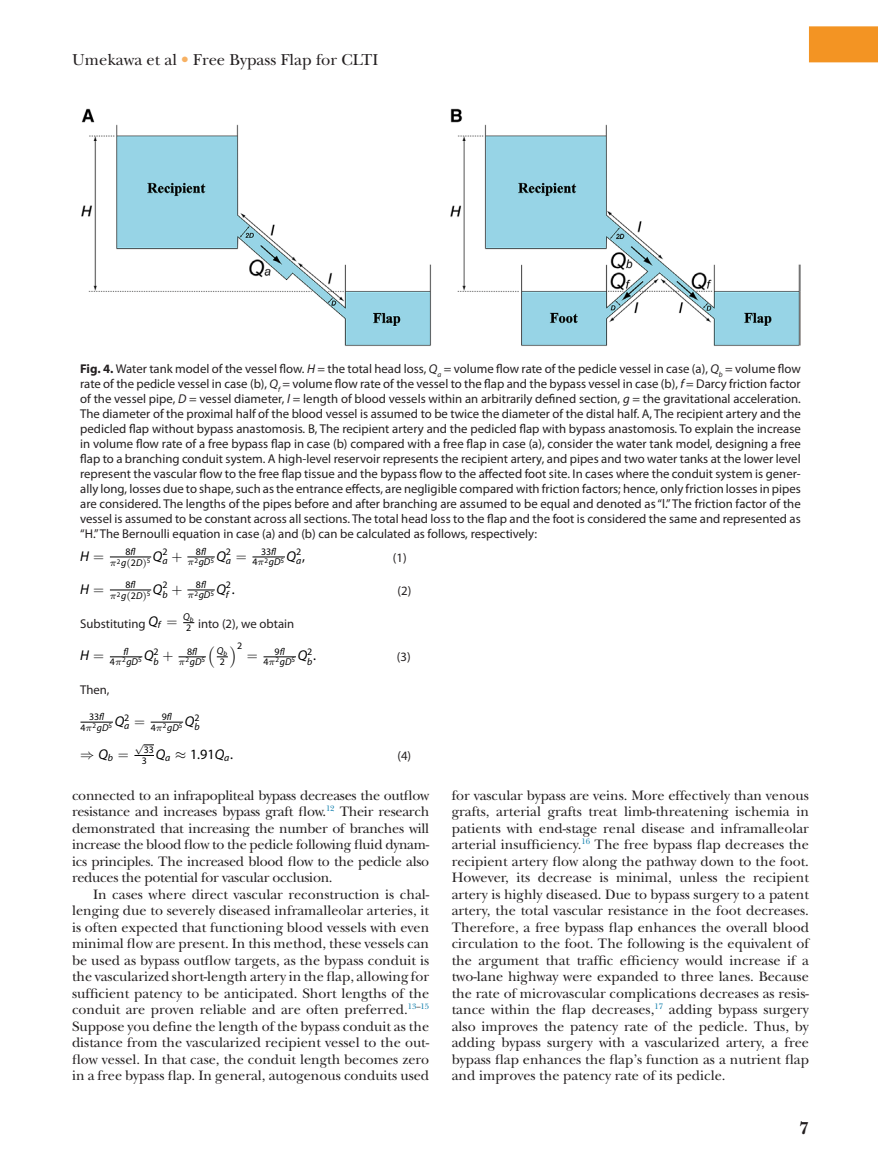
<style>
.page{position:relative;width:878px;height:1175px;background:#fff}
.page>*{position:absolute;margin:0;border:0;box-sizing:border-box;transform-origin:0 0}
.t1{font:700 18px "New Baskerville Std";color:#231f20}
.t2{font:16.5px "New Baskerville Std";color:#231f20}
.t3{font:14.25px/16.5px "New Baskerville Std";color:#231f20;text-align:justify}
.t4{font:14.25px "Myriad Pro";color:#000}
.t5{font:italic 14.25px "Myriad Pro";color:#000}
.t6{font:14.25px "CMSY10";color:#000}
.t7{font:14.25px "Yhcmex";color:#000}
.t8{font:12.75px/15px "Myriad Pro";color:#231f20;text-align:justify}
.t9{font:italic 9.9px/10.9px "Myriad Pro";color:#000;text-align:center}
.t10{font:9.9px "Myriad Pro";color:#000}
.t11{font:9.9px "CMSY7";color:#000}
.t12{font:7.05px "Myriad Pro";color:#000}
.s1{color:#f7b163}
.s2{font-weight:700}
.s3{font-style:italic}
.s4{font-family:"CMR10";font-style:normal}
.s5{font-style:normal}
.s6{font-family:"CMR10";font-style:normal;font-size:14.25px}
.s7{font-family:"CMMI7";font-size:9.9px}
.s8{font-style:italic;font-size:9.9px}
.s9{font-family:"CMR7";font-size:9.9px}
.s10{font-size:9.9px}
.s11{font-family:"CMMI7"}
.s12{font-style:italic;font-size:14.25px}
.s13{font-style:italic;font-size:14.25px;color:#000}
.s14{font-style:italic;font-size:9.9px;color:#000}
.s15{font-family:"CMR10";font-size:14.25px;color:#000}
.s16{font-family:"Myriad Pro";font-style:italic}
.s17{font-family:"CMR10"}
.s18{font-family:"CMSY10"}
</style>
<div class="page">
<div style="left:808px;top:26px;width:70px;height:36px;background:#f39423"></div>
<img style="left:81px;top:108px;width:719px;height:238px">
<hr style="left:110px;top:556px;width:41px;height:1px;background:#000">
<svg style="left:187px;top:556px;width:28px;height:1px"></svg>
<hr style="left:252px;top:556px;width:33px;height:1px;background:#000">
<hr style="left:110px;top:589px;width:41px;height:1px;background:#000">
<svg style="left:187px;top:589px;width:28px;height:1px"></svg>
<hr style="left:110px;top:656px;width:32px;height:1px;background:#000">
<svg style="left:178px;top:656px;width:28px;height:1px"></svg>
<hr style="left:263px;top:656px;width:33px;height:1px;background:#000">
<hr style="left:80px;top:722px;width:33px;height:1px;background:#000">
<hr style="left:151px;top:722px;width:32px;height:1px;background:#000">
<svg style="left:134px;top:755px;width:20px;height:1px"></svg>
<p class="t2" style="left:72px;top:50px;width:308px">Umekawa et al <span class="s1">•</span> Free Bypass Flap for CLTI</p>
<p class="t8" style="left:80px;top:361px;width:722px"><span class="s2">Fig. 4.</span> Water tank model of the vessel flow. <span class="s3">H</span> = the total head loss, <span class="s3">Q</span><sub>a</sub> = volume flow rate of the pedicle vessel in case (a), <span class="s3">Q</span><sub>b</sub> = volume flow rate of the pedicle vessel in case (b), <span class="s3">Q</span><sub>f</sub> = volume flow rate of the vessel to the flap and the bypass vessel in case (b), <span class="s3">f</span> = Darcy friction factor of the vessel pipe, <span class="s3">D</span> = vessel diameter, <span class="s3">l</span> = length of blood vessels within an arbitrarily defined section, <span class="s3">g</span> = the gravitational acceleration.<br>The diameter of the proximal half of the blood vessel is assumed to be twice the diameter of the distal half. A, The recipient artery and the pedicled flap without bypass anastomosis. B, The recipient artery and the pedicled flap with bypass anastomosis. To explain the increase in volume flow rate of a free bypass flap in case (b) compared with a free flap in case (a), consider the water tank model, designing a free flap to a branching conduit system. A high-level reservoir represents the recipient artery, and pipes and two water tanks at the lower level represent the vascular flow to the free flap tissue and the bypass flow to the affected foot site. I n cases where the conduit system is gener&shy;ally long, losses due to shape, such as the entrance effects, are negligible compared with friction factors; hence, only friction losses in pipes are considered. The lengths of the pipes before and after branching are assumed to be equal and denoted as “l.” The friction factor of the vessel is assumed to be constant across all sections. The total head loss to the flap and the foot is considered the same and represented as “H.” The Bernoulli equation in case (a) and (b) can be calculated as follows, respectively:</p>
<p class="t5" style="left:80px;top:547px;width:25px">H <span class="s4">=</span></p>
<p class="t9" style="left:125px;top:546px;width:12px"><span class="s5">8</span>fl</p>
<p class="t9" style="left:162px;top:546px;width:45px">a<span class="s6">+</span> <span class="s5">8</span>fl</p>
<p class="t9" style="left:226px;top:546px;width:52px">a <span class="s6">=</span> <span class="s5">33</span>fl</p>
<p class="t12" style="left:110px;top:556px;width:59px"><span class="s7">π</span>2<span class="s8">g</span><span class="s9">(</span><span class="s10">2</span><span class="s8">D</span><span class="s9">)</span>5 <sup>Q</sup><sup>2</sup></p>
<p class="t12" style="left:187px;top:556px;width:45px"><span class="s7">π</span>2<span class="s8">gD</span>5 <sup>Q</sup><sup>2</sup></p>
<p class="t10" style="left:252px;top:551px;width:50px">4<span class="s11">π</span><sub>2</sub><span class="s3">gD</span><sub>5</sub> <span class="s12">Q</span>2</p>
<p class="t9" style="left:296px;top:555px;width:10px">a<sup>,</sup></p>
<p class="t8" style="left:393px;top:550px;width:15px">(1)</p>
<p class="t5" style="left:80px;top:580px;width:25px">H <span class="s4">=</span></p>
<p class="t9" style="left:125px;top:579px;width:12px"><span class="s5">8</span>fl</p>
<p class="t9" style="left:162px;top:579px;width:45px">b<span class="s6">+</span> <span class="s5">8</span>fl</p>
<p class="t12" style="left:110px;top:589px;width:59px"><span class="s7">π</span>2<span class="s8">g</span><span class="s9">(</span><span class="s10">2</span><span class="s8">D</span><span class="s9">)</span>5 <sup>Q</sup><sup>2</sup></p>
<p class="t12" style="left:187px;top:589px;width:45px"><span class="s7">π</span>2<span class="s8">gD</span>5 <sup>Q</sup><sup>2</sup></p>
<p class="t9" style="left:226px;top:588px;width:10px">f <sup>.</sup></p>
<p class="t8" style="left:397px;top:583px;width:15px">(2)</p>
<p class="t8" style="left:80px;top:616px;width:115px">Substituting <span class="s13">Q</span><span class="s14">f</span> <span class="s15">=</span> <sup>Q</sup><sup>b</sup></p>
<p class="t8" style="left:186px;top:616px;width:109px"><sub>2</sub> into (2), we obtain</p>
<p class="t12" style="left:178px;top:655px;width:28px"><span class="s7">π</span>2<span class="s8">gD</span>5</p>
<p class="t7" style="left:207px;top:633px;width:9px">Ä</p>
<p class="t9" style="left:217px;top:645px;width:12px">Q<sub>b<br></sub><span class="s5">2</span></p>
<p class="t7" style="left:229px;top:633px;width:14px">ä<sub>2</sub></p>
<p class="t9" style="left:247px;top:646px;width:40px"><span class="s6">=</span> <span class="s5">9</span>fl</p>
<p class="t5" style="left:80px;top:647px;width:25px">H <span class="s4">=</span></p>
<p class="t9" style="left:124px;top:646px;width:7px">fl</p>
<p class="t9" style="left:153px;top:646px;width:45px">b<span class="s6">+</span> <span class="s5">8</span>fl</p>
<p class="t10" style="left:110px;top:651px;width:50px">4<span class="s11">π</span><sub>2</sub><span class="s3">gD</span><sub>5</sub> <span class="s12">Q</span>2</p>
<p class="t10" style="left:263px;top:651px;width:50px">4<span class="s11">π</span><sub>2</sub><span class="s3">gD</span><sub>5</sub> <span class="s12">Q</span>2</p>
<p class="t9" style="left:307px;top:655px;width:10px">b<sup>.</sup></p>
<p class="t8" style="left:397px;top:649px;width:15px">(3)</p>
<p class="t8" style="left:80px;top:682px;width:31px">Then,</p>
<p class="t10" style="left:89px;top:710px;width:17px">33<span class="s3">fl</span></p>
<p class="t9" style="left:124px;top:711px;width:49px">a<span class="s6">=</span> <span class="s5">9</span>fl</p>
<p class="t10" style="left:80px;top:716px;width:50px">4<span class="s11">π</span><sub>2</sub><span class="s3">gD</span><sub>5</sub> <span class="s12">Q</span>2</p>
<p class="t10" style="left:151px;top:716px;width:50px">4<span class="s11">π</span><sub>2</sub><span class="s3">gD</span><sub>5</sub> <span class="s12">Q</span>2</p>
<p class="t9" style="left:194px;top:721px;width:7px">b</p>
<p class="t6" style="left:80px;top:745px;width:50px">⇒<span class="s16">Q</span><sub>b</sub> <span class="s17">=</span></p>
<p class="t11" style="left:134px;top:736px;width:11px">√</p>
<p class="t10" style="left:144px;top:744px;width:12px">33</p>
<p class="t4" style="left:142px;top:745px;width:93px"><sub>3</sub> <span class="s3">Q</span><sub>a</sub> <span class="s18">≈</span> 1.91<span class="s3">Q</span><sub>a</sub>.</p>
<p class="t8" style="left:397px;top:748px;width:15px">(4)</p>
<p class="t3" style="left:72px;top:787px;width:359px">connected to an infrapopliteal bypass decreases the outflow resistance and increases bypass graft flow.<sup>12</sup> Their research demonstrated that increasing the number of branches will increase the blood flow to the pedicle following fluid dynam&shy;ics principles. The increased blood flow to the pedicle also reduces the potential for vascular occlusion.</p>
<p class="t3" style="left:72px;top:886px;width:359px;text-indent:21px">In cases where direct vascular reconstruction is chal&shy;lenging due to severely diseased inframalleolar arteries, it is often expected that functioning blood vessels with even minimal flow are present. In this method, these vessels can be used as bypass outflow targets, as the bypass conduit is the vascularized short-length artery in the flap, allowing for sufficient patency to be anticipated. Short lengths of the conduit are proven reliable and are often preferred.<sup>13</sup><sup>–</sup><sup>15<br></sup>Suppose you define the length of the bypass conduit as the distance from the vascularized recipient vessel to the out&shy;flow vessel. In that case, the conduit length becomes zero in a free bypass flap. In general, autogenous conduits used</p>
<p class="t3" style="left:452px;top:787px;width:359px">for vascular bypass are veins. More effectively than venous grafts, arterial grafts treat limb-threatening ischemia in patients with end-stage renal disease and inframalleolar arterial insufficiency.<sup>16</sup> The free bypass flap decreases the recipient artery flow along the pathway down to the foot.<br>However, its decrease is minimal, unless the recipient artery is highly diseased. Due to bypass surgery to a patent artery, the total vascular resistance in the foot decreases.<br>Therefore, a free bypass flap enhances the overall blood circulation to the foot. The following is the equivalent of the argument that traffic efficiency would increase if a two-lane highway were expanded to three lanes. Because the rate of microvascular complications decreases as resis&shy;tance within the flap decreases,<sup>17</sup> adding bypass surgery also improves the patency rate of the pedicle. Thus, by adding bypass surgery with a vascularized artery, a free bypass flap enhances the flap’s function as a nutrient flap and improves the patency rate of its pedicle.</p>
<p class="t1" style="left:799px;top:1118px;width:11px">7</p>
</div>
